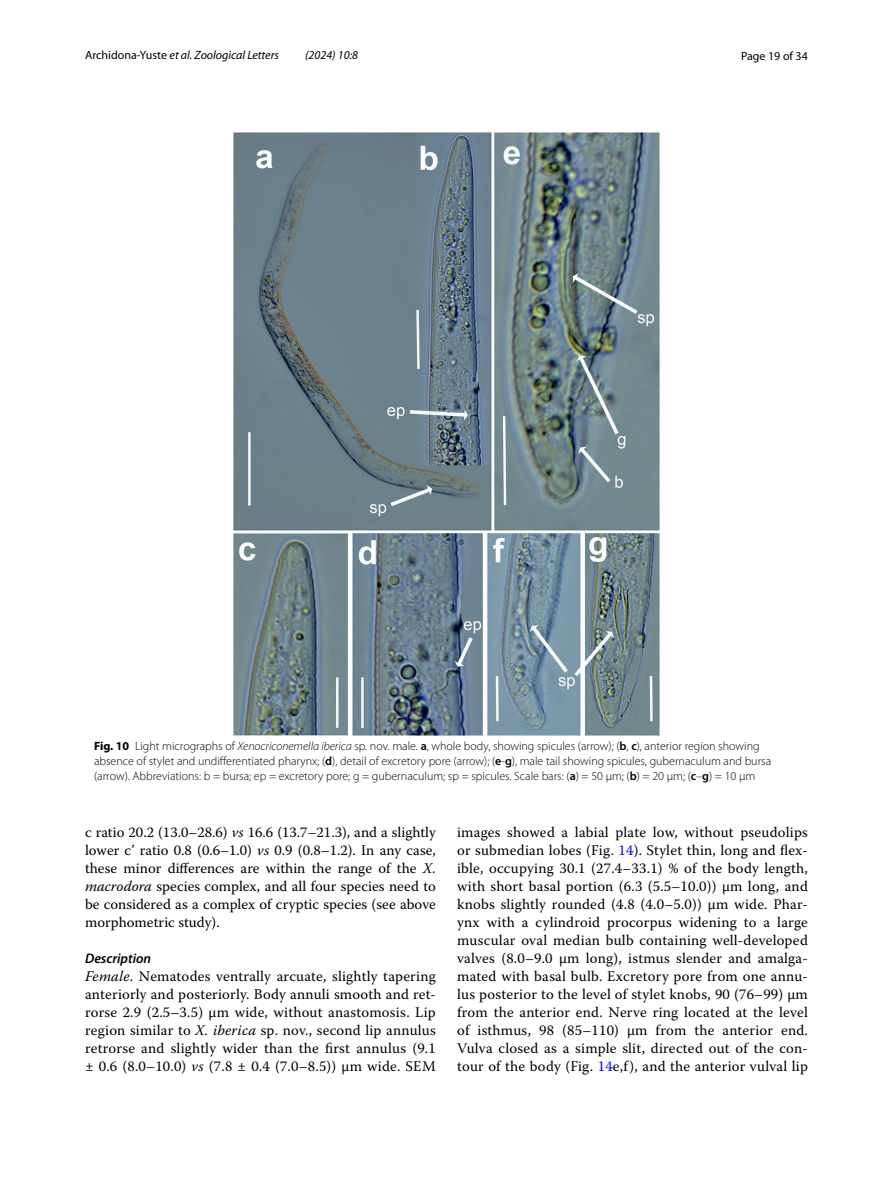
<style>
.page{position:relative;width:893px;height:1187px;background:#fff}
.page>*{position:absolute;margin:0;border:0;box-sizing:border-box;transform-origin:0 0}
.t1{font:14.7px/18px "Warnock Pro";letter-spacing:.015em;color:#000;text-align:justify}
.t2{font:italic 600 13.8px "Myriad Pro";color:#000}
.t3{font:300 12px/15px "Myriad Pro";color:#000}
.t4{font:italic 12px "Myriad Pro";color:#000}
.t5{font:12px "Myriad Pro";color:#000}
.s1{font-style:normal}
.s2{font-weight:700}
.s3{font-style:italic}
.s4{font-weight:600}
.s5{color:#00f}
</style>
<div class="page">
<img style="left:234px;top:133px;width:425px;height:602px">
<p class="t4" style="left:85px;top:48px;width:195px"><span class="s1">Archidona‑Yuste</span> et al. Zoological Letters</p>
<p class="t4" style="left:305px;top:48px;width:54px">(2024) 10:8</p>
<p class="t5" style="left:741px;top:48px;width:68px">Page 19 of 34</p>
<p class="t3" style="left:94px;top:738px;width:679px"><span class="s2">Fig. 10</span> Light micrographs of <span class="s3">Xenocriconemella iberica</span> sp. nov. male. <span class="s4">a</span>, whole body, showing spicules (arrow); (<span class="s4">b</span>, <span class="s4">c</span>), anterior region showing absence of stylet and undifferentiated pharynx; (<span class="s4">d</span>), detail of excretory pore (arrow); (<span class="s4">e</span>-<span class="s4">g</span>), male tail showing spicules, gubernaculum and bursa (arrow). Abbreviations: b = bursa; ep = excretory pore; g = gubernaculum; sp = spicules. Scale bars: (<span class="s4">a</span>) = 50 µm; (<span class="s4">b</span>) = 20 µm; (<span class="s4">c</span>–<span class="s4">g</span>) = 10 µm</p>
<p class="t1" style="left:85px;top:822px;width:352px">c ratio 20.2 (13.0–28.6) <span class="s3">vs</span> 16.6 (13.7–21.3), and a slightly lower c’ ratio 0.8 (0.6–1.0) <span class="s3">vs</span> 0.9 (0.8–1.2). In any case, these minor differences are within the range of the <span class="s3">X. macrodora</span> species complex, and all four species need to be considered as a complex of cryptic species (see above morphometric study).</p>
<p class="t2" style="left:85px;top:949px;width:68px">Description</p>
<p class="t1" style="left:85px;top:966px;width:352px"><span class="s3">Female</span>. Nematodes ventrally arcuate, slightly tapering anteriorly and posteriorly. Body annuli smooth and ret&shy;rorse 2.9 (2.5–3.5) µm wide, without anastomosis. Lip region similar to <span class="s3">X. iberica</span> sp. nov., second lip annulus retrorse and slightly wider than the first annulus (9.1 ± 0.6 (8.0–10.0) <span class="s3">vs</span> (7.8 ± 0.4 (7.0–8.5)) µm wide. SEM</p>
<p class="t1" style="left:457px;top:822px;width:352px">images showed a labial plate low, without pseudolips or submedian lobes (Fig. <span class="s5">14</span>). Stylet thin, long and flex&shy;ible, occupying 30.1 (27.4–33.1) % of the body length, with short basal portion (6.3 (5.5–10.0)) µm long, and knobs slightly rounded (4.8 (4.0–5.0)) µm wide. Phar&shy;ynx with a cylindroid procorpus widening to a large muscular oval median bulb containing well-developed valves (8.0–9.0 µm long), istmus slender and amalga&shy;mated with basal bulb. Excretory pore from one annu&shy;lus posterior to the level of stylet knobs, 90 (76–99) µm from the anterior end. Nerve ring located at the level of isthmus, 98 (85–110) µm from the anterior end.<br>Vulva closed as a simple slit, directed out of the con&shy;tour of the body (Fig. <span class="s5">14</span>e,f), and the anterior vulval lip</p>
</div>
